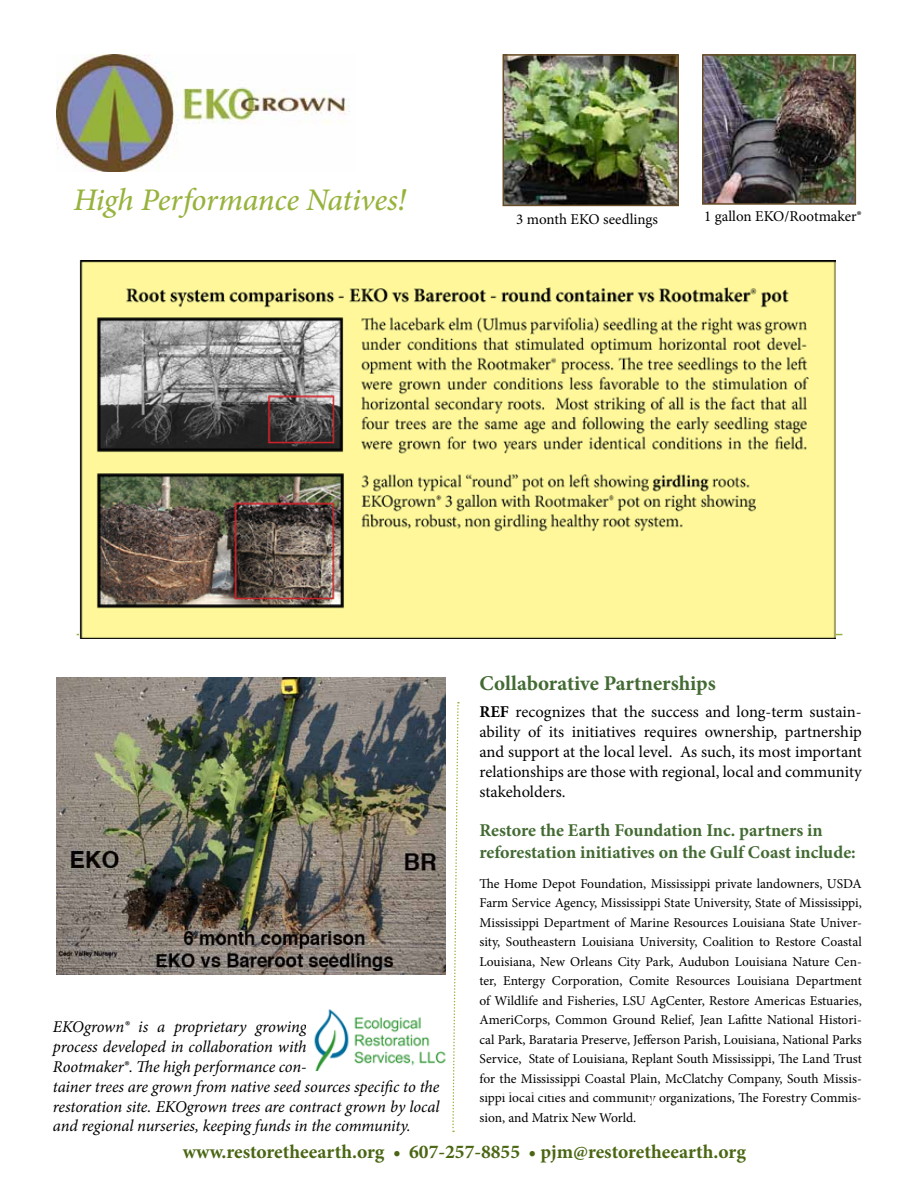
<style>
.page{position:relative;width:918px;height:1188px;background:#fff}
.page>*{position:absolute;margin:0;border:0;box-sizing:border-box;transform-origin:0 0}
.t1{font:italic 500 31.5px "Minion Pro";letter-spacing:-.005em;color:#97b33d}
.t2{font:700 21px "Minion Pro";letter-spacing:-.005em;color:#426a32}
.t3{font:700 19.5px "Minion Pro";color:#4a6613}
.t4{font:700 18px/21.6px "Minion Pro";color:#426a32}
.t5{font:italic 16.5px/19.8px "Minion Pro";letter-spacing:-.01em;color:#000}
.t6{font:16.5px/19.8px "Minion Pro";color:#000;text-align:justify}
.t7{font:15px "Minion Pro";color:#000}
.t8{font:13.5px/19.5px "Minion Pro";letter-spacing:-.005em;color:#000;text-align:justify}
.s1{font-weight:700}
</style>
<div class="page">
<img style="left:705px;top:57px;width:148px;height:145px">
<div style="left:702px;top:54px;width:154px;height:151px;border:2px solid #664c27"></div>
<img style="left:56px;top:55px;width:294px;height:116px">
<hr style="left:77px;top:634px;width:765px;height:1px;background:#97b33d">
<svg style="left:452px;top:702px;width:7px;height:430px"></svg>
<img style="left:506px;top:57px;width:170px;height:146px">
<div style="left:503px;top:54px;width:176px;height:152px;border:2px solid #664c27"></div>
<img style="left:314px;top:1009px;width:132px;height:62px">
<img style="left:56px;top:677px;width:389px;height:297px">
<img style="left:80px;top:260px;width:756px;height:378px">
<h1 class="t1" style="left:73px;top:178px;width:334px">High Performance Natives!</h1>
<p class="t7" style="left:516px;top:209px;width:143px">3 month EKO seedlings</p>
<p class="t7" style="left:704px;top:207px;width:159px">1 gallon EKO/Rootmaker®</p>
<p class="t5" style="left:53px;top:1017px;width:388px">EKOgrown® is a proprietary growing<br>process developed in collaboration with<br>Rootmaker®. The high performance con-<br>tainer trees are grown from native seed sources specific to the restoration site. EKOgrown trees are contract grown by local and regional nurseries, keeping funds in the community.</p>
<h2 class="t2" style="left:480px;top:669px;width:238px">Collaborative Partnerships</h2>
<p class="t6" style="left:480px;top:702px;width:384px"><span class="s1">REF</span> recognizes that the success and long-term sustain&shy;ability of its initiatives requires ownership, partnership and support at the local level. As such, its most important relationships are those with regional, local and community stakeholders.</p>
<h3 class="t4" style="left:480px;top:819px;width:378px">Restore the Earth Foundation Inc. partners in reforestation initiatives on the Gulf Coast include:</h3>
<p class="t8" style="left:480px;top:874px;width:384px">The Home Depot Foundation, Mississippi private landowners, USDA Farm Service Agency, Mississippi State University, State of Mississippi, Mississippi Department of Marine Resources Louisiana State Univer&shy;sity, Southeastern Louisiana University, Coalition to Restore Coastal Louisiana, New Orleans City Park, Audubon Louisiana Nature Cen&shy;ter, Entergy Corporation, Comite Resources Louisiana Department of Wildlife and Fisheries, LSU AgCenter, Restore Americas Estuaries, AmeriCorps, Common Ground Relief, Jean Lafitte National Histori&shy;cal Park, Barataria Preserve, Jefferson Parish, Louisiana, National Parks Service, State of Louisiana, Replant South Mississippi, The Land Trust for the Mississippi Coastal Plain, McClatchy Company, South Missis&shy;sippi local cities and community organizations, The Forestry Commis&shy;sion, and Matrix New World.</p>
<h3 class="t3" style="left:183px;top:1138px;width:565px">www.restoretheearth.org • 607-257-8855 • pjm@restoretheearth.org</h3>
</div>
